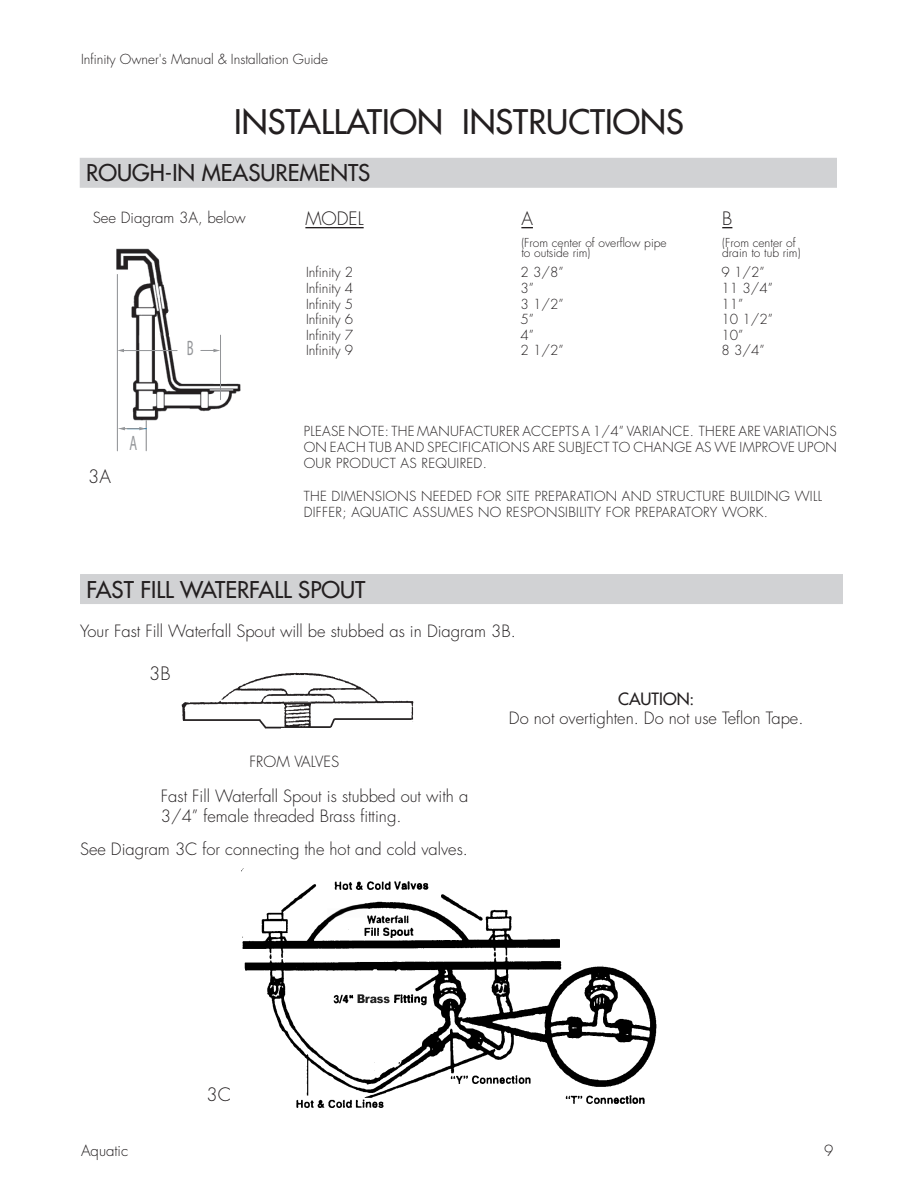
<style>
.page{position:relative;width:918px;height:1188px;background:#fff}
.page>*{position:absolute;margin:0;border:0;box-sizing:border-box;transform-origin:0 0}
.Headline1{font:33px "Futura";color:#231f20}
.sub_head1{font:22.5px "Futura";color:#231f20}
.t1{font:20.85px "Myriad Pro";color:#939598;scale:.61 1}
.t2{font:300 18px "Futura";color:#231f20}
.t3{font:300 16.5px/19.8px "Futura";color:#231f20}
.t4{font:16.5px "Futura";color:#231f20}
.t5{font:300 15px "Futura";color:#231f20}
.t6{font:300 13.5px/16.2px "Futura";letter-spacing:.02em;color:#231f20;text-align:justify}
.t7{font:300 13.5px "Futura";color:#231f20}
.t8{font:300 12px "Futura";color:#231f20}
</style>
<div class="page">
<div style="left:80px;top:574px;width:763px;height:30px;background:#d1d2d4"></div>
<hr style="left:305px;top:227px;width:59px;height:1px;background:#231f20">
<svg style="left:521px;top:227px;width:12px;height:1px"></svg>
<div style="left:80px;top:158px;width:757px;height:30px;background:#d1d2d4"></div>
<img style="left:181px;top:672px;width:233px;height:57px">
<img style="left:241px;top:868px;width:416px;height:240px">
<img style="left:116px;top:248px;width:125px;height:189px">
<hr style="left:117px;top:274px;width:1px;height:177px;background:#939598">
<hr style="left:220px;top:335px;width:1px;height:65px;background:#939598">
<hr style="left:146px;top:420px;width:1px;height:31px;background:#939598">
<hr style="left:123px;top:350px;width:54px;height:1px;background:#939598">
<svg style="left:118px;top:349px;width:6px;height:3px"></svg>
<svg style="left:201px;top:349px;width:19px;height:3px"></svg>
<svg style="left:119px;top:427px;width:27px;height:3px"></svg>
<p class="t7" style="left:81px;top:51px;width:249px">Infinity Owner's Manual &amp; Installation Guide</p>
<p class="Headline1" style="left:234px;top:100px;width:451px">INSTALLATION INSTRUCTIONS</p>
<p class="sub_head1" style="left:86px;top:158px;width:286px">ROUGH-IN MEASUREMENTS</p>
<p class="t5" style="left:93px;top:207px;width:155px">See Diagram 3A, below</p>
<p class="t2" style="left:88px;top:465px;width:24px">3A</p>
<p class="t1" style="left:129px;top:430px;width:14px">A</p>
<p class="t1" style="left:187px;top:336px;width:13px">B</p>
<p class="t2" style="left:305px;top:207px;width:60px">MODEL</p>
<p class="t2" style="left:521px;top:207px;width:13px">A</p>
<p class="t2" style="left:722px;top:207px;width:12px">B</p>
<p class="t8" style="left:521px;top:234px;width:147px">(From center of overflow pipe</p>
<p class="t8" style="left:722px;top:234px;width:75px">(From center of</p>
<p class="t8" style="left:521px;top:245px;width:71px">to outside rim)</p>
<p class="t8" style="left:722px;top:245px;width:80px">drain to tub rim)</p>
<p class="t6" style="left:306px;top:265px;width:49px">Infinity 2</p>
<p class="t6" style="left:521px;top:265px;width:45px">2 3/8”</p>
<p class="t6" style="left:722px;top:265px;width:45px">9 1/2”</p>
<p class="t6" style="left:306px;top:280px;width:49px">Infinity 4</p>
<p class="t6" style="left:521px;top:280px;width:15px">3”</p>
<p class="t6" style="left:722px;top:280px;width:53px">11 3/4”</p>
<p class="t6" style="left:306px;top:296px;width:49px">Infinity 5</p>
<p class="t6" style="left:521px;top:296px;width:45px">3 1/2”</p>
<p class="t6" style="left:722px;top:296px;width:24px">11”</p>
<p class="t6" style="left:306px;top:311px;width:49px">Infinity 6</p>
<p class="t6" style="left:521px;top:311px;width:15px">5”</p>
<p class="t6" style="left:722px;top:311px;width:53px">10 1/2”</p>
<p class="t6" style="left:306px;top:327px;width:49px">Infinity 7</p>
<p class="t6" style="left:521px;top:327px;width:15px">4”</p>
<p class="t6" style="left:722px;top:327px;width:24px">10”</p>
<p class="t6" style="left:306px;top:343px;width:49px">Infinity 9</p>
<p class="t6" style="left:521px;top:343px;width:45px">2 1/2”</p>
<p class="t6" style="left:722px;top:343px;width:45px">8 3/4”</p>
<p class="t6" style="left:304px;top:423px;width:535px">PLEASE NOTE: THE MANUFACTURER ACCEPTS A 1/4” VARIANCE. THERE ARE VARIATIONS ON EACH TUB AND SPECIFICATIONS ARE SUBJECT TO CHANGE AS WE IMPROVE UPON OUR PRODUCT AS REQUIRED.</p>
<p class="t6" style="left:304px;top:488px;width:520px">THE DIMENSIONS NEEDED FOR SITE PREPARATION AND STRUCTURE BUILDING WILL<br>DIFFER; AQUATIC ASSUMES NO RESPONSIBILITY FOR PREPARATORY WORK.</p>
<p class="sub_head1" style="left:87px;top:575px;width:280px">FAST FILL WATERFALL SPOUT</p>
<p class="t3" style="left:80px;top:621px;width:437px">Your Fast Fill Waterfall Spout will be stubbed as in Diagram 3B.</p>
<p class="t2" style="left:149px;top:662px;width:23px">3B</p>
<p class="t5" style="left:250px;top:751px;width:91px">FROM VALVES</p>
<p class="t3" style="left:161px;top:787px;width:309px">Fast Fill Waterfall Spout is stubbed out with a<br>3/4” female threaded Brass fitting.</p>
<p class="t3" style="left:80px;top:839px;width:389px">See Diagram 3C for connecting the hot and cold valves.</p>
<p class="t4" style="left:618px;top:688px;width:78px">CAUTION:</p>
<p class="t3" style="left:509px;top:709px;width:296px">Do not overtighten. Do not use Teflon Tape.</p>
<p class="t2" style="left:207px;top:1082px;width:26px">3C</p>
<p class="t5" style="left:81px;top:1141px;width:49px">Aquatic</p>
<p class="t5" style="left:824px;top:1141px;width:11px">9</p>
</div>
